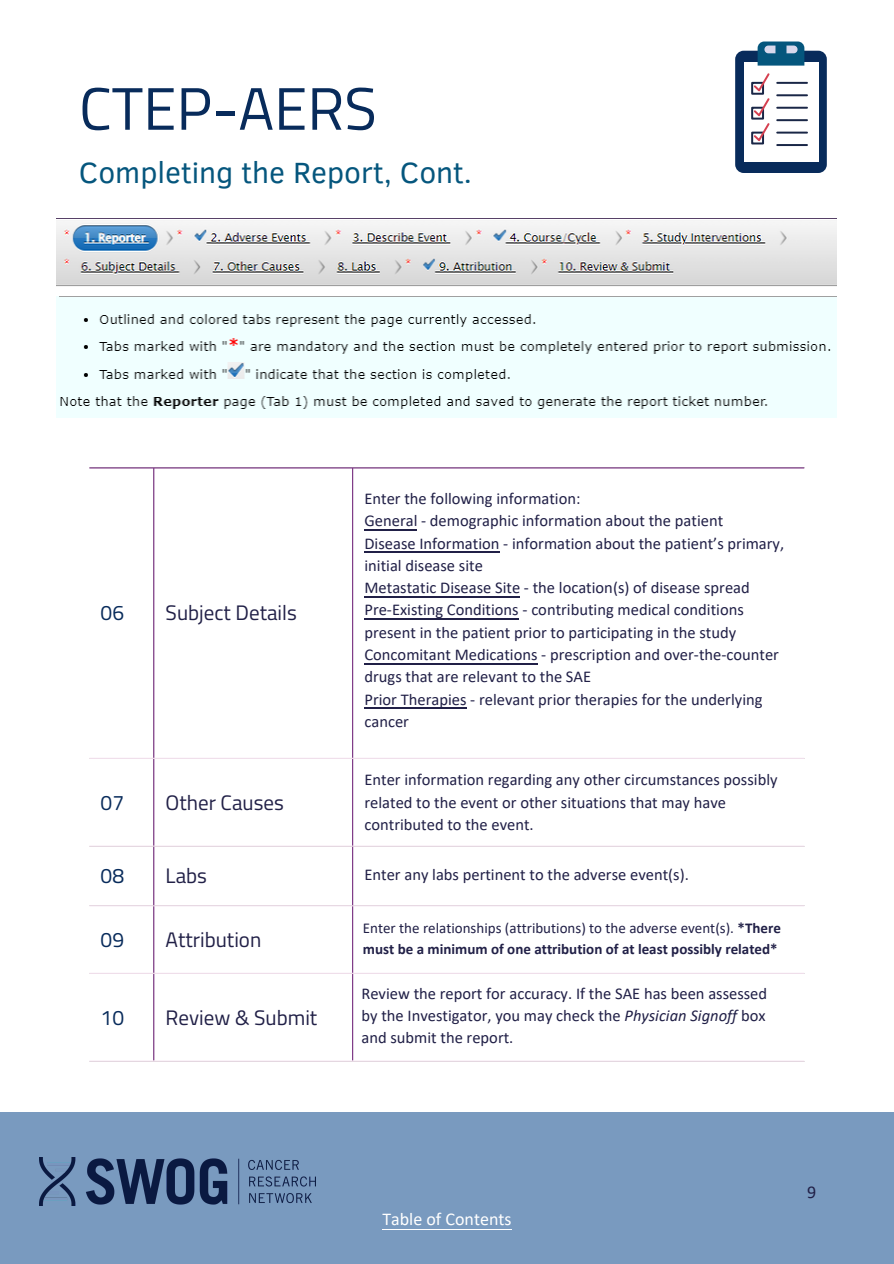
<style>
.page{position:relative;width:894px;height:1264px;background:#fff}
.page>*{position:absolute;margin:0;border:0;box-sizing:border-box;transform-origin:0 0}
.t1{font:60px "Titillium Web";color:#082b5b}
.t2{font:30px "Clear Sans";color:#05567d}
.t3{font:21px "Titillium Web";color:#212047}
.t4{font:21px "Titillium Web";color:#082b5b}
.t5{font:18px "Calibri";color:#fff}
.t6{font:18px "Calibri";color:#212047}
.t7{font:16.5px/22.4px "Calibri";color:#212047}
.t8{font:700 15px/20.2px "Calibri";color:#212047}
.s1{font-weight:400}
.s2{font-style:italic}
</style>
<div class="page">
<hr style="left:153px;top:468px;width:1px;height:592px;background:#7b3284">
<hr style="left:352px;top:468px;width:1px;height:592px;background:#7b3284">
<hr style="left:89px;top:467px;width:715px;height:1px;background:#7b3284">
<hr style="left:89px;top:757px;width:715px;height:2px;background:#f4e2ef">
<hr style="left:89px;top:845px;width:715px;height:1px;background:#f4e2ef">
<hr style="left:89px;top:905px;width:715px;height:1px;background:#f4e2ef">
<hr style="left:89px;top:972px;width:715px;height:1px;background:#f4e2ef">
<hr style="left:89px;top:1060px;width:715px;height:1px;background:#f4e2ef">
<div style="left:735px;top:51px;width:91px;height:122px;background:#082b5b;border-radius:9px"></div>
<div style="left:743px;top:62px;width:75px;height:99px;background:#fff"></div>
<svg style="left:757px;top:41px;width:47px;height:25px"></svg>
<hr style="left:777px;top:82px;width:29px;height:2px;background:#192646">
<hr style="left:777px;top:94px;width:29px;height:2px;background:#192646">
<hr style="left:777px;top:107px;width:29px;height:2px;background:#192646">
<hr style="left:777px;top:119px;width:29px;height:2px;background:#192646">
<hr style="left:777px;top:132px;width:29px;height:2px;background:#192646">
<hr style="left:777px;top:144px;width:29px;height:2px;background:#192646">
<div style="left:751px;top:132px;width:12px;height:12px;border:2px solid #192646"></div>
<svg style="left:751px;top:73px;width:19px;height:70px"></svg>
<div style="left:0;top:1111px;width:893px;height:152px;background:#799abf"></div>
<img style="left:40px;top:1157px;width:275px;height:48px">
<img style="left:56px;top:296px;width:780px;height:121px">
<img style="left:56px;top:220px;width:780px;height:66px">
<hr style="left:364px;top:529px;width:53px;height:1px;background:#212047">
<hr style="left:364px;top:551px;width:135px;height:1px;background:#212047">
<hr style="left:364px;top:596px;width:156px;height:1px;background:#212047">
<hr style="left:364px;top:618px;width:154px;height:1px;background:#212047">
<hr style="left:364px;top:663px;width:173px;height:1px;background:#212047">
<hr style="left:364px;top:707px;width:102px;height:1px;background:#212047">
<hr style="left:382px;top:1228px;width:129px;height:1px;background:#fff">
<h1 class="t1" style="left:79px;top:62px;width:299px">CTEP-AERS</h1>
<h2 class="t2" style="left:79px;top:151px;width:394px">Completing the Report, Cont.</h2>
<p class="t4" style="left:101px;top:596px;width:25px">06</p>
<p class="t3" style="left:165px;top:596px;width:133px">Subject Details</p>
<p class="t4" style="left:101px;top:785px;width:25px">07</p>
<p class="t3" style="left:165px;top:785px;width:120px">Other Causes</p>
<p class="t7" style="left:364px;top:487px;width:421px">Enter the following information:<br>General - demographic information about the patient<br>Disease Information - information about the patient’s primary, initial disease site<br>Metastatic Disease Site - the location(s) of disease spread Pre-Existing Conditions - contributing medical conditions present in the patient prior to participating in the study Concomitant Medications - prescription and over-the-counter drugs that are relevant to the SAE<br>Prior Therapies - relevant prior therapies for the underlying cancer</p>
<p class="t7" style="left:364px;top:768px;width:414px">Enter information regarding any other circumstances possibly related to the event or other situations that may have contributed to the event.</p>
<p class="t4" style="left:101px;top:859px;width:25px">08</p>
<p class="t3" style="left:165px;top:859px;width:43px">Labs</p>
<p class="t7" style="left:364px;top:863px;width:326px">Enter any labs pertinent to the adverse event(s).</p>
<p class="t4" style="left:101px;top:923px;width:25px">09</p>
<p class="t3" style="left:165px;top:923px;width:97px">Attribution</p>
<p class="t8" style="left:363px;top:918px;width:419px"><span class="s1">Enter the relationships (attributions) to the adverse event(s).</span> *There must be a minimum of one attribution of at least possibly related*</p>
<p class="t4" style="left:101px;top:1000px;width:25px">10</p>
<p class="t3" style="left:165px;top:1000px;width:153px">Review &amp; Submit</p>
<p class="t7" style="left:361px;top:981px;width:407px;text-align:justify">Review the report for accuracy. If the SAE has been assessed by the Investigator, you may check the <span class="s2">Physician Signoff</span> box and submit the report.</p>
<p class="t5" style="left:382px;top:1206px;width:131px">Table of Contents</p>
<p class="t6" style="left:807px;top:1179px;width:11px">9</p>
</div>
